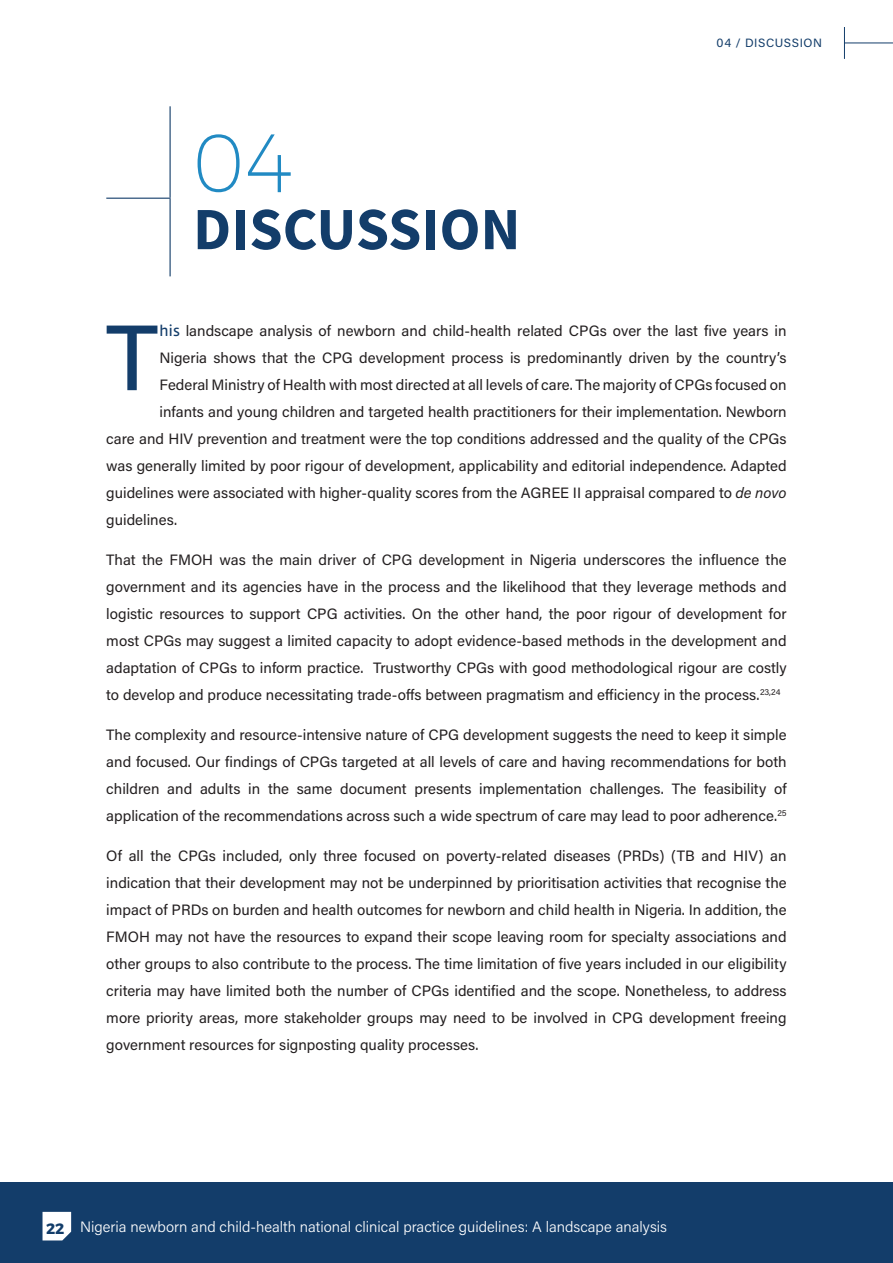
<style>
.page{position:relative;width:893px;height:1263px;background:#fff}
.page>*{position:absolute;margin:0;border:0;box-sizing:border-box;transform-origin:0 0}
.Body_Text_Drop_cap{font:91.35px "Fedra Sans Std";color:#133d6a;scale:.96 1}
.Chapter_No{font:200 82.5px "Montserrat";color:#218ac3}
.Chapter_Name{font:700 60px "Source Sans Pro";color:#133d6a}
.Body_Text{font:15px/27px "Acumin Pro";color:#231f20;text-align:justify}
.Body_Text_Drop_cap-2{font:15px "Acumin Pro";color:#231f20}
.t1{font:300 15px "Acumin Pro";color:#fff}
.t2{font:12px "Acumin Pro";color:#133d6a}
.s1{font-family:"Fedra Sans Std";color:#133d6a}
.s2{font-style:italic}
.s3{font-family:"Montserrat";font-weight:700;color:#133d6a}
</style>
<div class="page">
<hr style="left:170px;top:106px;width:1px;height:92px;background:#133d6a">
<hr style="left:106px;top:198px;width:65px;height:1px;background:#133d6a">
<hr style="left:170px;top:199px;width:1px;height:77px;background:#133d6a">
<div style="left:0;top:1182px;width:893px;height:81px;background:#133d6a"></div>
<hr style="left:844px;top:43px;width:49px;height:1px;background:#133d6a">
<hr style="left:844px;top:27px;width:1px;height:32px;background:#133d6a">
<svg style="left:43px;top:1212px;width:28px;height:28px"></svg>
<p class="Chapter_No" style="left:193px;top:100px;width:103px">04</p>
<p class="Chapter_Name" style="left:193px;top:191px;width:329px">DISCUSSION</p>
<p class="t2" style="left:716px;top:35px;width:47px">04 / Discussion</p>
<p class="Body_Text_Drop_cap" style="left:106px;top:301px;width:55px">T</p>
<p class="Body_Text_Drop_cap-2" style="left:160px;top:321px;width:629px"><span class="s1">his</span> landscape analysis of newborn and child-health related CPGs over the last five years in</p>
<p class="Body_Text_Drop_cap-2" style="left:160px;top:348px;width:629px">Nigeria shows that the CPG development process is predominantly driven by the country’s</p>
<p class="Body_Text_Drop_cap-2" style="left:160px;top:375px;width:629px">Federal Ministry of Health with most directed at all levels of care. The majority of CPGs focused on</p>
<p class="Body_Text_Drop_cap-2" style="left:160px;top:402px;width:629px">infants and young children and targeted health practitioners for their implementation. Newborn</p>
<p class="Body_Text_Drop_cap-2" style="left:106px;top:429px;width:682px">care and HIV prevention and treatment were the top conditions addressed and the quality of the CPGs</p>
<p class="Body_Text_Drop_cap-2" style="left:106px;top:456px;width:682px">was generally limited by poor rigour of development, applicability and editorial independence. Adapted</p>
<p class="Body_Text_Drop_cap-2" style="left:106px;top:483px;width:682px">guidelines were associated with higher-quality scores from the AGREE II appraisal compared to <span class="s2">de novo</span></p>
<p class="Body_Text_Drop_cap-2" style="left:106px;top:510px;width:72px">guidelines.</p>
<p class="Body_Text" style="left:106px;top:546px;width:682px">That the FMOH was the main driver of CPG development in Nigeria underscores the influence the government and its agencies have in the process and the likelihood that they leverage methods and logistic resources to support CPG activities. On the other hand, the poor rigour of development for most CPGs may suggest a limited capacity to adopt evidence-based methods in the development and adaptation of CPGs to inform practice. Trustworthy CPGs with good methodological rigour are costly to develop and produce necessitating trade-offs between pragmatism and efficiency in the process.<sup>23,24</sup></p>
<p class="Body_Text" style="left:106px;top:720px;width:682px">The complexity and resource-intensive nature of CPG development suggests the need to keep it simple and focused. Our findings of CPGs targeted at all levels of care and having recommendations for both children and adults in the same document presents implementation challenges. The feasibility of application of the recommendations across such a wide spectrum of care may lead to poor adherence.<sup>25</sup></p>
<p class="Body_Text" style="left:106px;top:841px;width:682px">Of all the CPGs included, only three focused on poverty-related diseases (PRDs) (TB and HIV) an indication that their development may not be underpinned by prioritisation activities that recognise the impact of PRDs on burden and health outcomes for newborn and child health in Nigeria. In addition, the FMOH may not have the resources to expand their scope leaving room for specialty associations and other groups to also contribute to the process. The time limitation of five years included in our eligibility criteria may have limited both the number of CPGs identified and the scope. Nonetheless, to address more priority areas, more stakeholder groups may need to be involved in CPG development freeing government resources for signposting quality processes.</p>
<p class="t1" style="left:46px;top:1216px;width:623px"><span class="s3">22</span> Nigeria newborn and child-health national clinical practice guidelines: A landscape analysis</p>
</div>
